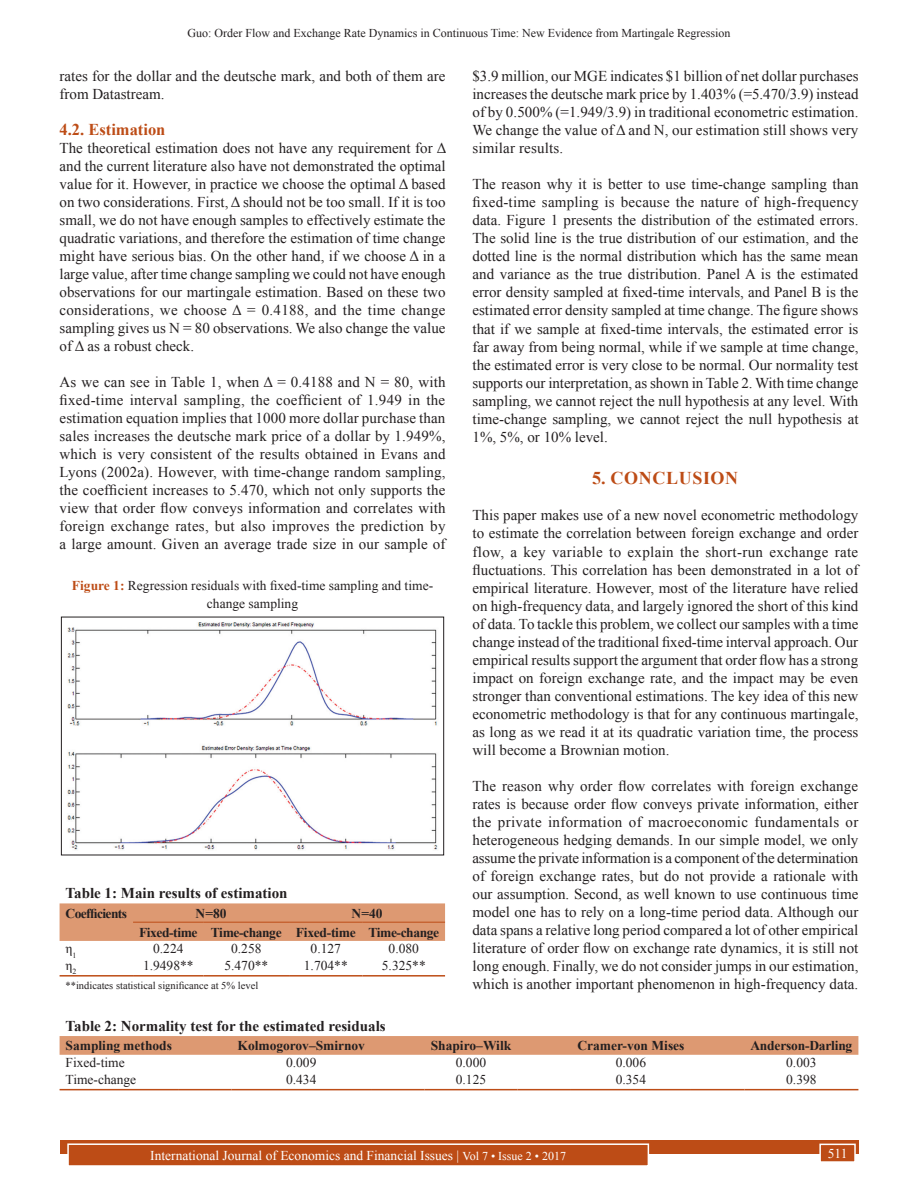
<style>
.page{position:relative;width:918px;height:1188px;background:#fff}
.page>*{position:absolute;margin:0;border:0;box-sizing:border-box;transform-origin:0 0}
.t1{font:700 18px "Times New Roman";letter-spacing:.035em;color:#bd4c16}
.t2{font:700 16.5px "Times New Roman";color:#bd4c16}
.TX{font:15px/18px "Times New Roman";color:#231f20;text-align:justify}
.TT{font:700 15px "Times New Roman";color:#231f20}
.TCH{font:700 13.5px "Times New Roman";letter-spacing:-.015em;color:#231f20}
.FGC{font:13.5px/18px "Times New Roman";color:#231f20;text-align:center}
.t3{font:13.5px "Times New Roman";color:#fff}
.TBL{font:13.5px "Times New Roman";color:#231f20}
.TB{font:13.5px "Times New Roman";color:#231f20}
.TCH-2{font:700 13.5px "Times New Roman";letter-spacing:-.045em;color:#231f20}
.t4{font:12px "Times New Roman";color:#231f20}
.TFN{font:10.5px "Times New Roman";color:#231f20}
.s1{font-weight:700;color:#bd4c16}
.s2{font-size:12px}
</style>
<div class="page">
<div style="left:60px;top:1140px;width:798px;height:13px;background:#bd4c16"></div>
<div style="left:68px;top:1144px;width:580px;height:22px;background:#bd4c16"></div>
<div style="left:67px;top:1143px;width:582px;height:24px;border:2px solid #fff"></div>
<div style="left:820px;top:1144px;width:35px;height:18px;background:#bd4c16"></div>
<div style="left:819px;top:1144px;width:37px;height:19px;border:2px solid #fff"></div>
<img style="left:67px;top:622px;width:371px;height:228px">
<div style="left:61px;top:617px;width:383px;height:238px;border:1px solid #231f20"></div>
<svg style="left:60px;top:903px;width:385px;height:38px"></svg>
<hr style="left:60px;top:975px;width:73px;height:2px;background:#bd4c16">
<hr style="left:133px;top:975px;width:71px;height:2px;background:#bd4c16">
<hr style="left:204px;top:975px;width:85px;height:2px;background:#bd4c16">
<hr style="left:289px;top:975px;width:74px;height:2px;background:#bd4c16">
<hr style="left:363px;top:975px;width:82px;height:2px;background:#bd4c16">
<hr style="left:133px;top:922px;width:71px;height:1px;background:#bd4c16">
<hr style="left:204px;top:922px;width:85px;height:1px;background:#bd4c16">
<hr style="left:289px;top:922px;width:74px;height:1px;background:#bd4c16">
<hr style="left:363px;top:922px;width:82px;height:1px;background:#bd4c16">
<div style="left:60px;top:1036px;width:798px;height:19px;background:#dd9972"></div>
<hr style="left:60px;top:1089px;width:118px;height:1px;background:#bd4c16">
<hr style="left:178px;top:1089px;width:54px;height:1px;background:#bd4c16">
<hr style="left:232px;top:1089px;width:139px;height:1px;background:#bd4c16">
<hr style="left:371px;top:1089px;width:53px;height:1px;background:#bd4c16">
<hr style="left:424px;top:1089px;width:93px;height:1px;background:#bd4c16">
<hr style="left:517px;top:1089px;width:54px;height:1px;background:#bd4c16">
<hr style="left:571px;top:1089px;width:120px;height:1px;background:#bd4c16">
<hr style="left:691px;top:1089px;width:53px;height:1px;background:#bd4c16">
<hr style="left:744px;top:1089px;width:114px;height:1px;background:#bd4c16">
<p class="t4" style="left:187px;top:25px;width:545px">Guo: Order Flow and Exchange Rate Dynamics in Continuous Time: New Evidence from Martingale Regression</p>
<p class="TX" style="left:472px;top:66px;width:388px">$3.9 million, our MGE indicates $1 billion of net dollar purchases increases the deutsche mark price by 1.403% (=5.470/3.9) instead of by 0.500% (=1.949/3.9) in traditional econometric estimation.<br>We change the value of Δ and N, our estimation still shows very similar results.</p>
<p class="TX" style="left:472px;top:175px;width:388px">The reason why it is better to use time-change sampling than fixed-time sampling is because the nature of high-frequency data. Figure 1 presents the distribution of the estimated errors.<br>The solid line is the true distribution of our estimation, and the dotted line is the normal distribution which has the same mean and variance as the true distribution. Panel A is the estimated error density sampled at fixed-time intervals, and Panel B is the estimated error density sampled at time change. The figure shows that if we sample at fixed-time intervals, the estimated error is far away from being normal, while if we sample at time change, the estimated error is very close to be normal. Our normality test supports our interpretation, as shown in Table 2. With time change sampling, we cannot reject the null hypothesis at any level. With time-change sampling, we cannot reject the null hypothesis at 1%, 5%, or 10% level.</p>
<h1 class="t1" style="left:592px;top:465px;width:147px">5. CONCLUSION</h1>
<p class="TX" style="left:472px;top:506px;width:388px">This paper makes use of a new novel econometric methodology to estimate the correlation between foreign exchange and order flow, a key variable to explain the short-run exchange rate fluctuations. This correlation has been demonstrated in a lot of empirical literature. However, most of the literature have relied on high-frequency data, and largely ignored the short of this kind of data. To tackle this problem, we collect our samples with a time change instead of the traditional fixed-time interval approach. Our empirical results support the argument that order flow has a strong impact on foreign exchange rate, and the impact may be even stronger than conventional estimations. The key idea of this new econometric methodology is that for any continuous martingale, as long as we read it at its quadratic variation time, the process will become a Brownian motion.</p>
<p class="TX" style="left:472px;top:777px;width:387px">The reason why order flow correlates with foreign exchange rates is because order flow conveys private information, either the private information of macroeconomic fundamentals or heterogeneous hedging demands. In our simple model, we only assume the private information is a component of the determination of foreign exchange rates, but do not provide a rationale with our assumption. Second, as well known to use continuous time model one has to rely on a long-time period data. Although our data spans a relative long period compared a lot of other empirical literature of order flow on exchange rate dynamics, it is still not long enough. Finally, we do not consider jumps in our estimation, which is another important phenomenon in high-frequency data.</p>
<p class="TX" style="left:60px;top:66px;width:387px">rates for the dollar and the deutsche mark, and both of them are from Datastream.</p>
<h2 class="t2" style="left:60px;top:118px;width:107px">4.2. Estimation</h2>
<p class="TX" style="left:60px;top:138px;width:388px">The theoretical estimation does not have any requirement for Δ and the current literature also have not demonstrated the optimal value for it. However, in practice we choose the optimal Δ based on two considerations. First, Δ should not be too small. If it is too small, we do not have enough samples to effectively estimate the quadratic variations, and therefore the estimation of time change might have serious bias. On the other hand, if we choose Δ in a large value, after time change sampling we could not have enough observations for our martingale estimation. Based on these two considerations, we choose Δ = 0.4188, and the time change sampling gives us N = 80 observations. We also change the value of Δ as a robust check.</p>
<p class="TX" style="left:60px;top:372px;width:388px">As we can see in Table 1, when Δ = 0.4188 and N = 80, with fixed-time interval sampling, the coefficient of 1.949 in the estimation equation implies that 1000 more dollar purchase than sales increases the deutsche mark price of a dollar by 1.949%, which is very consistent of the results obtained in Evans and Lyons (2002a). However, with time-change random sampling, the coefficient increases to 5.470, which not only supports the view that order flow conveys information and correlates with foreign exchange rates, but also improves the prediction by a large amount. Given an average trade size in our sample of</p>
<p class="FGC" style="left:72px;top:576px;width:363px"><span class="s1">Figure 1:</span> Regression residuals with fixed-time sampling and time&shy;change sampling</p>
<p class="TT" style="left:66px;top:883px;width:224px">Table 1: Main results of estimation</p>
<p class="TCH-2" style="left:66px;top:904px;width:63px">Coefficients</p>
<p class="TCH" style="left:196px;top:904px;width:32px">N=80</p>
<p class="TCH" style="left:352px;top:904px;width:32px">N=40</p>
<p class="TCH" style="left:139px;top:922px;width:60px">Fixed‑time</p>
<p class="TCH" style="left:211px;top:922px;width:72px">Time‑change</p>
<p class="TCH" style="left:296px;top:922px;width:61px">Fixed‑time</p>
<p class="TCH" style="left:369px;top:922px;width:72px">Time‑change</p>
<p class="TB" style="left:66px;top:939px;width:12px">η<sub>1</sub></p>
<p class="TB" style="left:153px;top:939px;width:32px">0.224</p>
<p class="TB" style="left:231px;top:939px;width:32px">0.258</p>
<p class="TB" style="left:311px;top:939px;width:32px">0.127</p>
<p class="TB" style="left:389px;top:939px;width:32px">0.080</p>
<p class="TBL" style="left:66px;top:956px;width:12px">η<sub>2</sub></p>
<p class="TBL" style="left:143px;top:956px;width:52px">1.9498**</p>
<p class="TBL" style="left:224px;top:956px;width:45px">5.470**</p>
<p class="TBL" style="left:304px;top:956px;width:45px">1.704**</p>
<p class="TBL" style="left:382px;top:956px;width:45px">5.325**</p>
<p class="TFN" style="left:66px;top:979px;width:194px">**indicates statistical significance at 5% level</p>
<p class="TT" style="left:66px;top:1015px;width:322px">Table 2: Normality test for the estimated residuals</p>
<p class="TCH" style="left:66px;top:1036px;width:108px">Sampling methods</p>
<p class="TCH" style="left:238px;top:1036px;width:129px">Kolmogorov–Smirnov</p>
<p class="TCH" style="left:431px;top:1036px;width:82px">Shapiro–Wilk</p>
<p class="TCH" style="left:577px;top:1036px;width:109px">Cramer‑von Mises</p>
<p class="TCH" style="left:750px;top:1036px;width:103px">Anderson‑Darling</p>
<p class="TB" style="left:66px;top:1053px;width:61px">Fixed‑time</p>
<p class="TB" style="left:286px;top:1053px;width:32px">0.009</p>
<p class="TB" style="left:456px;top:1053px;width:32px">0.000</p>
<p class="TB" style="left:616px;top:1053px;width:32px">0.006</p>
<p class="TB" style="left:786px;top:1053px;width:32px">0.003</p>
<p class="TBL" style="left:66px;top:1070px;width:72px">Time‑change</p>
<p class="TBL" style="left:286px;top:1070px;width:32px">0.434</p>
<p class="TBL" style="left:456px;top:1070px;width:32px">0.125</p>
<p class="TBL" style="left:616px;top:1070px;width:32px">0.354</p>
<p class="TBL" style="left:786px;top:1070px;width:32px">0.398</p>
<p class="t3" style="left:150px;top:1146px;width:417px">International Journal of Economics and Financial Issues | <span class="s2">Vol 7 • Issue 2 • 2017</span></p>
<p class="t3" style="left:828px;top:1144px;width:21px">511</p>
</div>
